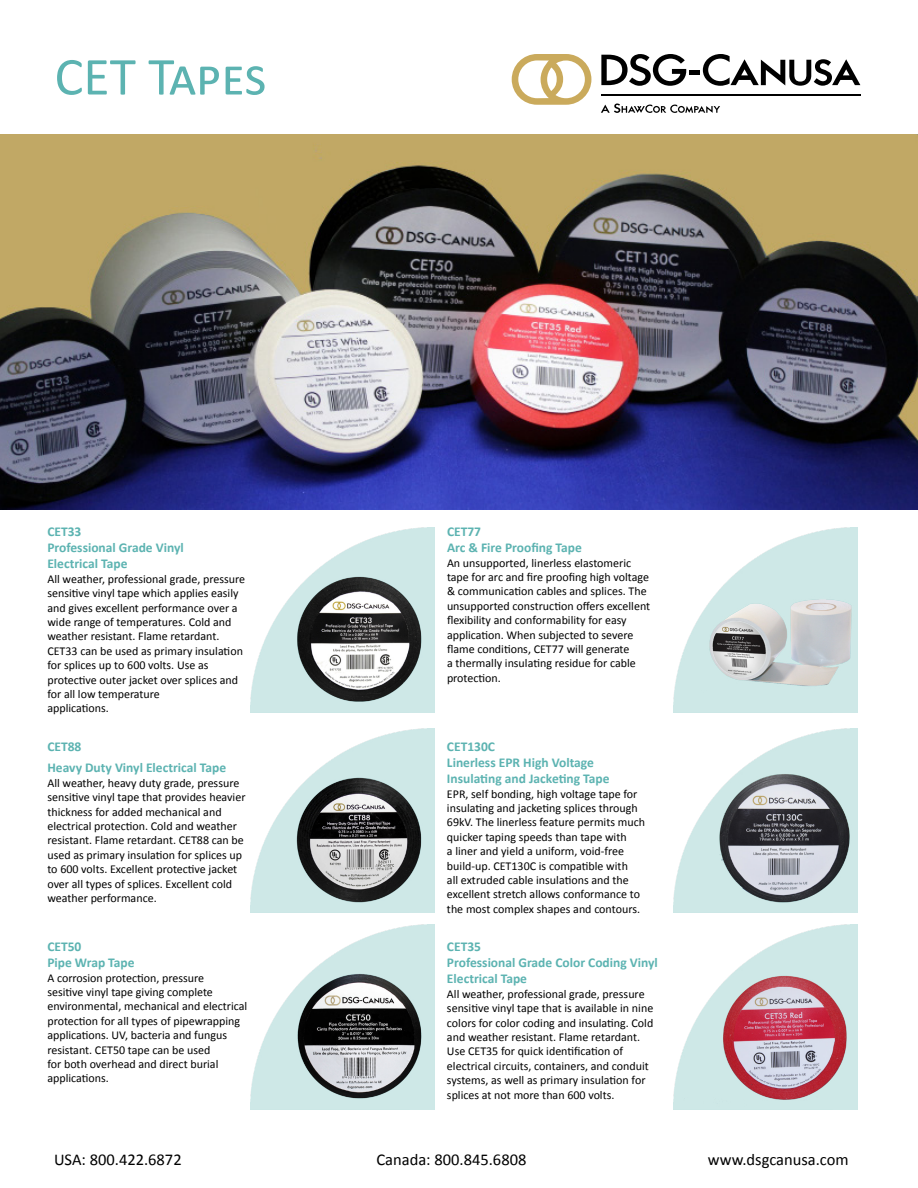
<style>
.page{position:relative;width:918px;height:1188px;background:#fff}
.page>*{position:absolute;margin:0;border:0;box-sizing:border-box;transform-origin:0 0}
.t1{font:54px "Calibri";color:#5cb3b1}
.t2{font:16.5px "Calibri";color:#000}
.t3{font:700 13.5px/16.2px "Calibri";color:#5cb3b1}
.t4{font:12px/14.4px "Calibri";color:#000}
</style>
<div class="page">
<svg style="left:512px;top:54px;width:79px;height:51px"></svg>
<svg style="left:601px;top:54px;width:85px;height:32px"></svg>
<hr style="left:689px;top:70px;width:11px;height:4px;background:#000">
<svg style="left:703px;top:54px;width:157px;height:32px"></svg>
<svg style="left:601px;top:104px;width:119px;height:9px"></svg>
<hr style="left:601px;top:94px;width:259px;height:2px;background:#000">
<img style="left:0;top:134px;width:918px;height:375px">
<img style="left:250px;top:528px;width:185px;height:184px">
<img style="left:673px;top:528px;width:185px;height:184px">
<img style="left:250px;top:728px;width:185px;height:185px">
<img style="left:673px;top:728px;width:185px;height:185px">
<img style="left:250px;top:925px;width:185px;height:184px">
<img style="left:673px;top:925px;width:185px;height:184px">
<h1 class="t1" style="left:55px;top:42px;width:214px">CET Tapes</h1>
<p class="t3" style="left:47px;top:523px;width:138px">CET33<br>Professional Grade Vinyl<br>Electrical Tape</p>
<p class="t4" style="left:47px;top:572px;width:199px">All weather, professional grade, pressure sensitive vinyl tape which applies easily and gives excellent performance over a wide range of temperatures. Cold and weather resistant. Flame retardant.<br>CET33 can be used as primary insulation for splices up to 600 volts. Use as protective outer jacket over splices and for all low temperature<br>applications.</p>
<p class="t3" style="left:47px;top:735px;width:180px;line-height:21.6px">CET88<br>Heavy Duty Vinyl Electrical Tape</p>
<p class="t4" style="left:47px;top:776px;width:200px">All weather, heavy duty grade, pressure sensitive vinyl tape that provides heavier thickness for added mechanical and electrical protection. Cold and weather resistant. Flame retardant. CET88 can be used as primary insulation for splices up to 600 volts. Excellent protective jacket over all types of splices. Excellent cold weather performance.</p>
<p class="t3" style="left:47px;top:938px;width:89px">CET50<br>Pipe Wrap Tape</p>
<p class="t4" style="left:47px;top:971px;width:201px">A corrosion protection, pressure<br>sesitive vinyl tape giving complete environmental, mechanical and electrical protection for all types of pipewrapping applications. UV, bacteria and fungus resistant. CET50 tape can be used<br>for both overhead and direct burial applications.</p>
<p class="t3" style="left:447px;top:523px;width:136px">CET77<br>Arc &amp; Fire Proofing Tape</p>
<p class="t4" style="left:447px;top:555px;width:205px">An unsupported, linerless elastomeric tape for arc and fire proofing high voltage &amp; communication cables and splices. The unsupported construction offers excellent flexibility and conformability for easy application. When subjected to severe flame conditions, CET77 will generate<br>a thermally insulating residue for cable protection.</p>
<p class="t3" style="left:447px;top:738px;width:164px">CET130C<br>Linerless EPR High Voltage<br>Insulating and Jacketing Tape</p>
<p class="t4" style="left:447px;top:786px;width:200px">EPR, self bonding, high voltage tape for insulating and jacketing splices through 69kV. The linerless feature permits much quicker taping speeds than tape with<br>a liner and yield a uniform, void-free build-up. CET130C is compatible with<br>all extruded cable insulations and the excellent stretch allows conformance to the most complex shapes and contours.</p>
<p class="t3" style="left:447px;top:938px;width:212px">CET35<br>Professional Grade Color Coding Vinyl<br>Electrical Tape</p>
<p class="t4" style="left:447px;top:987px;width:208px">All weather, professional grade, pressure sensitive vinyl tape that is available in nine colors for color coding and insulating. Cold and weather resistant. Flame retardant.<br>Use CET35 for quick identification of electrical circuits, containers, and conduit systems, as well as primary insulation for splices at not more than 600 volts.</p>
<h2 class="t2" style="left:54px;top:1149px;width:129px">USA: 800.422.6872</h2>
<h2 class="t2" style="left:376px;top:1149px;width:151px">Canada: 800.845.6808</h2>
<h2 class="t2" style="left:708px;top:1149px;width:142px">www.dsgcanusa.com</h2>
</div>
